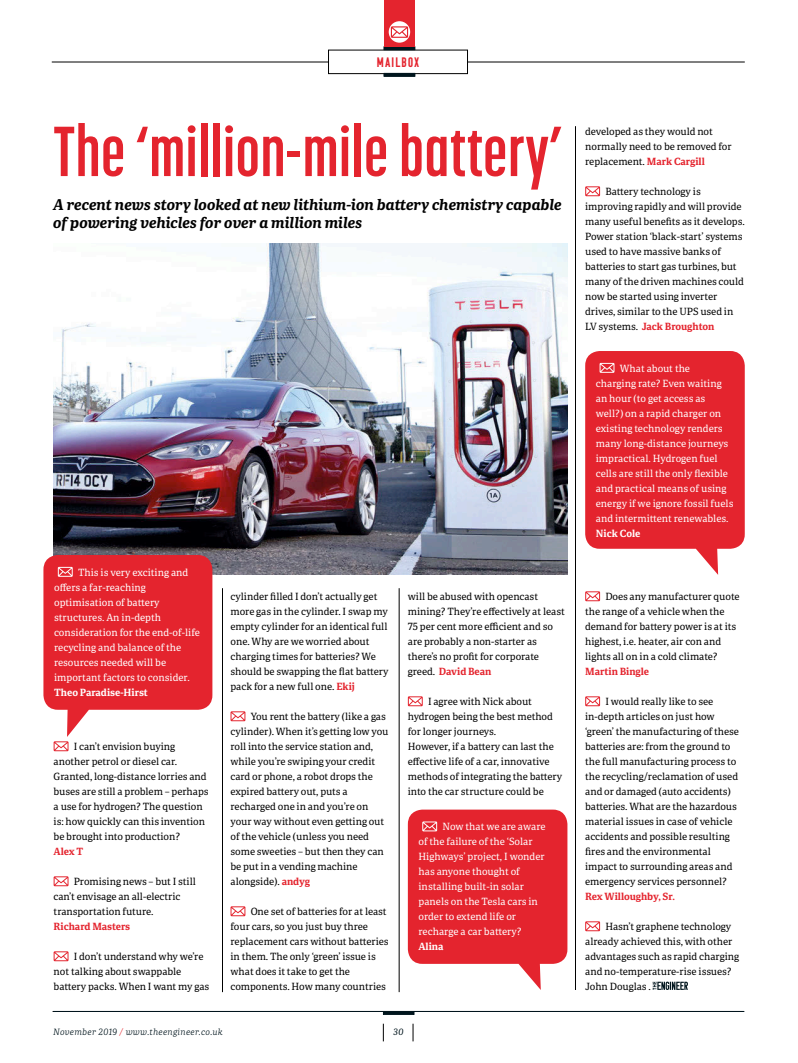
<style>
.page{position:relative;width:798px;height:1063px;background:#fff}
.page>*{position:absolute;margin:0;border:0;box-sizing:border-box;transform-origin:0 0}
.t1{font:700 70px "Korolev Compressed";color:#e4242e}
.t2{font:italic 700 15px/18px "Portada";color:#000}
.t3{font:13.75px "Komu B";letter-spacing:.1em;color:#e4242e}
.t4{font:10px/15px "Portada";letter-spacing:-.005em;color:#000}
.t5{font:10px/15px "Portada";color:#fff}
.t6{font:700 10px "Portada";letter-spacing:-.005em;color:#e4242e}
.t7{font:700 10px "Portada";color:#fff}
.t8{font:italic 8.75px "Portada Lt";letter-spacing:.04em;color:#00151d}
.t9{font:italic 8.75px "Portada";color:#00151d}
.s1{font-weight:700;color:#e4242e}
.s2{color:#e4242c}
</style>
<div class="page">
<div style="left:383px;top:1011px;width:31px;height:4px;background:#00151d;border:1px solid #00151d"></div>
<hr style="left:53px;top:1011px;width:691px;height:1px;background:#00151d">
<svg style="left:412px;top:1024px;width:1px;height:17px"></svg>
<svg style="left:383px;top:1024px;width:1px;height:17px"></svg>
<hr style="left:52px;top:62px;width:692px;height:1px;background:#000">
<div style="left:328px;top:50px;width:139px;height:24px;background:#fff"></div>
<div style="left:328px;top:50px;width:139px;height:24px;border:1px solid #000"></div>
<hr style="left:384px;top:73px;width:30px;height:3px;background:#00151d">
<hr style="left:384px;top:47px;width:30px;height:3px;background:#00151d">
<div style="left:384px;top:0;width:30px;height:47px;background:#e4242e"></div>
<svg style="left:388px;top:21px;width:22px;height:22px"></svg>
<svg style="left:54px;top:876px;width:14px;height:10px"></svg>
<svg style="left:54px;top:951px;width:14px;height:10px"></svg>
<svg style="left:230px;top:711px;width:15px;height:10px"></svg>
<svg style="left:230px;top:906px;width:15px;height:10px"></svg>
<hr style="left:222px;top:588px;width:1px;height:404px;background:#000">
<hr style="left:399px;top:588px;width:1px;height:404px;background:#000">
<svg style="left:407px;top:696px;width:15px;height:10px"></svg>
<svg style="left:585px;top:186px;width:15px;height:10px"></svg>
<hr style="left:575px;top:126px;width:1px;height:864px;background:#000">
<img style="left:53px;top:244px;width:514px;height:331px">
<svg style="left:390px;top:26px;width:18px;height:12px"></svg>
<svg style="left:407px;top:810px;width:160px;height:180px;background:#e7444c"></svg>
<svg style="left:585px;top:351px;width:159px;height:224px;background:#e73d46"></svg>
<svg style="left:599px;top:363px;width:15px;height:10px"></svg>
<svg style="left:43px;top:555px;width:169px;height:196px"></svg>
<svg style="left:585px;top:591px;width:15px;height:10px"></svg>
<svg style="left:585px;top:696px;width:15px;height:10px"></svg>
<svg style="left:585px;top:921px;width:15px;height:10px"></svg>
<svg style="left:652px;top:982px;width:35px;height:8px"></svg>
<h3 class="t3" style="left:361px;top:55px;width:74px">TALKING POINT</h3>
<h3 class="t3" style="left:377px;top:55px;width:44px">MAILBOX</h3>
<h1 class="t1" style="left:53px;top:113px;width:510px">The ‘million-mile battery’</h1>
<h2 class="t2" style="left:53px;top:195px;width:510px">A recent news story looked at new lithium-ion battery chemistry capable of powering vehicles for over a million miles</h2>
<p class="t5" style="left:54px;top:564px;width:147px;text-indent:24px">This is very exciting and offers a far-reaching optimisation of battery structures. An in-depth consideration for the end-of-life recycling and balance of the resources needed will be important factors to consider.</p>
<p class="t7" style="left:54px;top:685px;width:95px">Theo Paradise-Hirst</p>
<p class="t4" style="left:54px;top:739px;width:156px;text-indent:20px">I can’t envision buying another petrol or diesel car.<br>Granted, long-distance lorries and buses are still a problem – perhaps a use for hydrogen? The question is: how quickly can this invention be brought into production?</p>
<p class="t6" style="left:54px;top:844px;width:31px">Alex T</p>
<p class="t4" style="left:54px;top:874px;width:144px;text-indent:20px">Promising news – but I still can’t envisage an all-electric transportation future.</p>
<p class="t6" style="left:54px;top:919px;width:78px">Richard Masters</p>
<p class="t4" style="left:54px;top:949px;width:157px;text-indent:20px">I don’t understand why we’re not talking about swappable battery packs. When I want my gas</p>
<p class="t4" style="left:230px;top:589px;width:159px">cylinder filled I don’t actually get more gas in the cylinder. I swap my empty cylinder for an identical full one. Why are we worried about charging times for batteries? We should be swapping the flat battery pack for a new full one. <span class="s1">Ekij</span></p>
<p class="t4" style="left:230px;top:709px;width:159px;text-indent:20px">You rent the battery (like a gas cylinder). When it’s getting low you roll into the service station and, while you’re swiping your credit card or phone, a robot drops the expired battery out, puts a recharged one in and you’re on your way without even getting out of the vehicle (unless you need some sweeties – but then they can be put in a vending machine alongside). <span class="s1">andyg</span></p>
<p class="t4" style="left:230px;top:904px;width:159px;text-indent:20px">One set of batteries for at least four cars, so you just buy three replacement cars without batteries in them. The only ‘green’ issue is what does it take to get the components. How many countries</p>
<p class="t4" style="left:407px;top:589px;width:158px">will be abused with opencast mining? They’re effectively at least<br>75 per cent more efficient and so are probably a non-starter as there’s no profit for corporate greed. <span class="s1">David Bean</span></p>
<p class="t4" style="left:407px;top:694px;width:156px;text-indent:20px">I agree with Nick about hydrogen being the best method for longer journeys.<br>However, if a battery can last the effective life of a car, innovative methods of integrating the battery into the car structure could be</p>
<p class="t5" style="left:418px;top:819px;width:129px;text-indent:24px">Now that we are aware of the failure of the ‘Solar<br>Highways’ project, I wonder has anyone thought of installing built-in solar panels on the Tesla cars in order to extend life or recharge a car battery?</p>
<p class="t7" style="left:418px;top:939px;width:27px">Alina</p>
<p class="t8" style="left:53px;top:1026px;width:171px">November 2019 <span class="s2">/</span> www.theengineer.co.uk</p>
<p class="t9" style="left:393px;top:1026px;width:11px">30</p>
<p class="t4" style="left:585px;top:124px;width:148px">developed as they would not normally need to be removed for replacement. <span class="s1">Mark Cargill</span></p>
<p class="t4" style="left:585px;top:184px;width:161px;text-indent:20px">Battery technology is improving rapidly and will provide many useful benefits as it develops.<br>Power station ‘black-start’ systems used to have massive banks of batteries to start gas turbines, but many of the driven machines could now be started using inverter drives, similar to the UPS used in<br>LV systems. <span class="s1">Jack Broughton</span></p>
<p class="t5" style="left:595px;top:360px;width:139px;text-indent:24px">What about the<br>charging rate? Even waiting an hour (to get access as well?) on a rapid charger on existing technology renders many long-distance journeys impractical. Hydrogen fuel cells are still the only flexible and practical means of using energy if we ignore fossil fuels and intermittent renewables.</p>
<p class="t7" style="left:595px;top:526px;width:46px">Nick Cole</p>
<p class="t4" style="left:585px;top:589px;width:156px;text-indent:20px">Does any manufacturer quote the range of a vehicle when the demand for battery power is at its highest, i.e. heater, air con and lights all on in a cold climate?</p>
<p class="t6" style="left:585px;top:664px;width:65px">Martin Bingle</p>
<p class="t4" style="left:585px;top:694px;width:155px;text-indent:20px">I would really like to see in-depth articles on just how ‘green’ the manufacturing of these batteries are: from the ground to the full manufacturing process to the recycling/reclamation of used and or damaged (auto accidents) batteries. What are the hazardous material issues in case of vehicle accidents and possible resulting fires and the environmental impact to surrounding areas and emergency services personnel?</p>
<p class="t6" style="left:585px;top:889px;width:91px">Rex Willoughby, Sr.</p>
<p class="t4" style="left:585px;top:919px;width:155px;text-indent:20px">Hasn’t graphene technology already achieved this, with other advantages such as rapid charging and no-temperature-rise issues?<br>John Douglas .</p>
</div>
